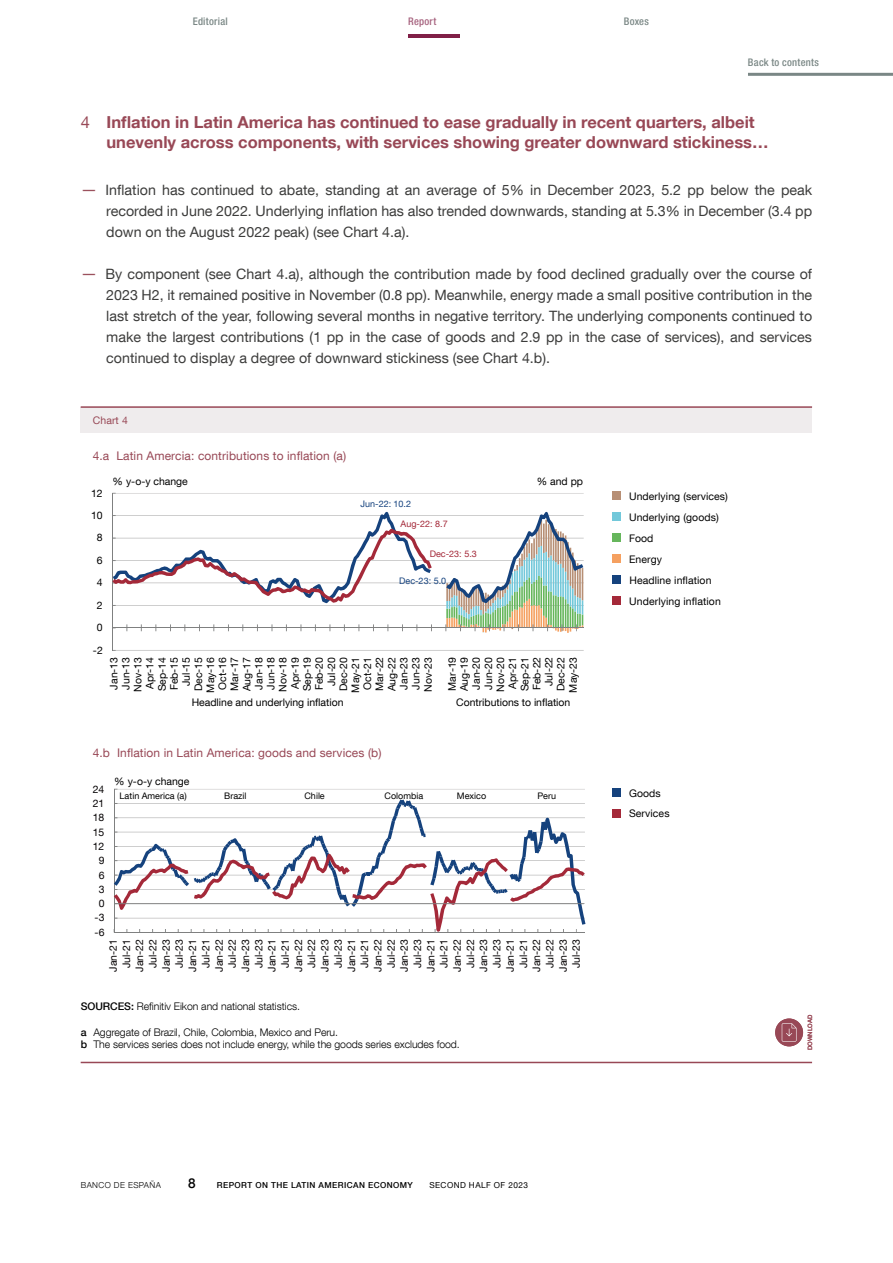
<style>
.page{position:relative;width:893px;height:1263px;background:#fff}
.page>*{position:absolute;margin:0;border:0;box-sizing:border-box;transform-origin:0 0}
.Título_fichas{font:700 16.5px/19.8px "Bd E Neue Helvetica";color:#984856}
.Texto_ficha_Bullets{font:14.25px/21px "Bd E Neue Helvetica";color:#3c3c3b;text-align:justify}
.t1{font:500 13.5px "Bd E Neue Helvetica";color:#000}
.t2{font:12px "Bd E Neue Helvetica";letter-spacing:.01em;color:#984856}
.t3{font:10.5px/12.1px "Bd E Neue Helvetica";letter-spacing:.01em;color:#000;text-align:right}
.t4{font:10.5px/13.2px "Bd E Neue Helvetica";color:#070405;text-align:center}
.t5{font:300 10.5px/12.6px "Bd E Neue Helvetica";letter-spacing:-.005em;color:#000}
.t6{font:500 condensed 10.5px "Bd E Neue Helvetica";letter-spacing:.025em;color:#7a8785}
.t7{font:500 condensed 10.5px "Bd E Neue Helvetica";letter-spacing:.025em;color:#a6627e}
.t8{font:10.5px "Bd E Neue Helvetica";letter-spacing:.01em;color:#984856}
.t9{font:9px "Bd E Neue Helvetica";color:#000}
.t10{font:9px "Bd E Neue Helvetica";letter-spacing:.005em;color:#15427e}
.t11{font:9px "Bd E Neue Helvetica";letter-spacing:.005em;color:#a42939}
.t12{font:500 8.25px "Bd E Neue Helvetica";letter-spacing:.05em;color:#000}
.t13{font:8.25px "Bd E Neue Helvetica";letter-spacing:.05em;color:#000}
.t14{font:300 8.25px "Bd E Neue Helvetica";letter-spacing:.05em;color:#000}
.t15{font:500 6px "Bd E Neue Helvetica";color:#984856}
.s1{font-weight:400}
.s2{font-size:16.5px;color:#9b515d}
.s3{font-weight:500}
</style>
<div class="page">
<hr style="left:408px;top:34px;width:52px;height:4px;background:#801f47">
<hr style="left:748px;top:73px;width:145px;height:3px;background:#7a8785">
<hr style="left:81px;top:1062px;width:731px;height:1px;background:#984856">
<div style="left:612px;top:809px;width:9px;height:9px;background:#a42939"></div>
<div style="left:612px;top:788px;width:9px;height:9px;background:#15427d"></div>
<div style="left:612px;top:597px;width:9px;height:8px;background:#a42939"></div>
<div style="left:612px;top:576px;width:9px;height:8px;background:#15427d"></div>
<div style="left:612px;top:555px;width:9px;height:8px;background:#f5a060"></div>
<div style="left:612px;top:534px;width:9px;height:8px;background:#66b65c"></div>
<div style="left:612px;top:513px;width:9px;height:8px;background:#72c8da"></div>
<div style="left:612px;top:492px;width:9px;height:8px;background:#b78f75"></div>
<hr style="left:112px;top:650px;width:472px;height:1px;background:#a6a5a5">
<hr style="left:112px;top:605px;width:472px;height:1px;background:#a6a5a5">
<hr style="left:112px;top:583px;width:472px;height:1px;background:#a6a5a5">
<hr style="left:112px;top:560px;width:472px;height:1px;background:#a6a5a5">
<hr style="left:112px;top:538px;width:472px;height:1px;background:#a6a5a5">
<hr style="left:112px;top:515px;width:472px;height:1px;background:#a6a5a5">
<hr style="left:112px;top:493px;width:472px;height:1px;background:#a6a5a5">
<hr style="left:112px;top:493px;width:1px;height:157px;background:#7f8080">
<hr style="left:112px;top:627px;width:472px;height:1px;background:#7f8080">
<svg style="left:112px;top:512px;width:471px;height:121px"></svg>
<hr style="left:114px;top:789px;width:471px;height:1px;background:#a6a5a5">
<hr style="left:114px;top:789px;width:1px;height:143px;background:#7f8080">
<svg style="left:114px;top:799px;width:471px;height:134px"></svg>
<div style="left:81px;top:407px;width:731px;height:26px;background:#efeced"></div>
<hr style="left:81px;top:406px;width:731px;height:2px;background:#984856">
<svg style="left:775px;top:1018px;width:28px;height:28px"></svg>
<svg style="left:782px;top:1023px;width:14px;height:18px"></svg>
<p class="t6" style="left:193px;top:15px;width:37px">Editorial</p>
<p class="t7" style="left:408px;top:15px;width:30px">Report</p>
<p class="t6" style="left:624px;top:15px;width:27px">Boxes</p>
<p class="t6" style="left:748px;top:56px;width:72px">Back to contents</p>
<p class="Título_fichas" style="left:106px;top:112px;width:664px;text-indent:-26px"><span class="s1">4</span> Inflation in Latin America has continued to ease gradually in recent quarters, albeit unevenly across components, with services showing greater downward stickiness…</p>
<p class="Texto_ficha_Bullets" style="left:106px;top:179px;width:707px;text-indent:-26px"><span class="s2">—</span> Inflation has continued to abate, standing at an average of 5% in December 2023, 5.2 pp below the peak recorded in June 2022. Underlying inflation has also trended downwards, standing at 5.3% in December (3.4 pp down on the August 2022 peak) (see Chart 4.a).</p>
<p class="Texto_ficha_Bullets" style="left:106px;top:263px;width:707px;text-indent:-26px"><span class="s2">—</span> By component (see Chart 4.a), although the contribution made by food declined gradually over the course of 2023 H2, it remained positive in November (0.8 pp). Meanwhile, energy made a small positive contribution in the last stretch of the year, following several months in negative territory. The underlying components continued to make the largest contributions (1 pp in the case of goods and 2.9 pp in the case of services), and services continued to display a degree of downward stickiness (see Chart 4.b).</p>
<p class="t8" style="left:93px;top:414px;width:37px">Chart 4</p>
<p class="t2" style="left:93px;top:449px;width:255px">4.a Latin Amercia: contributions to inflation (a)</p>
<p class="t3" style="left:91px;top:486px;width:13px">12</p>
<p class="t3" style="left:91px;top:509px;width:13px">10</p>
<p class="t3" style="left:97px;top:531px;width:7px">8</p>
<p class="t3" style="left:97px;top:554px;width:7px">6</p>
<p class="t3" style="left:97px;top:576px;width:7px">4</p>
<p class="t3" style="left:97px;top:599px;width:7px">2</p>
<p class="t3" style="left:97px;top:621px;width:7px">0</p>
<p class="t3" style="left:93px;top:644px;width:11px">-2</p>
<p class="t3" style="left:113px;top:475px;width:77px">% y-o-y change</p>
<p class="t3" style="left:537px;top:475px;width:48px">% and pp</p>
<p class="t10" style="left:360px;top:498px;width:52px">Jun-22: 10.2</p>
<p class="t11" style="left:401px;top:519px;width:49px">Aug-22: 8.7</p>
<p class="t11" style="left:430px;top:548px;width:49px">Dec-23: 5.3</p>
<p class="t10" style="left:399px;top:576px;width:49px">Dec-23: 5.0</p>
<p class="t3" style="left:107px;top:693px;width:37px;rotate:-90deg">Jan-13<br>Jun-13<br>Nov-13<br>Apr-14<br>Sep-14<br>Feb-15<br>Jul-15<br>Dec-15<br>May-16<br>Oct-16<br>Mar-17<br>Aug-17<br>Jan-18<br>Jun-18<br>Nov-18<br>Apr-19<br>Sep-19<br>Feb-20<br>Jul-20<br>Dec-20<br>May-21<br>Oct-21<br>Mar-22<br>Aug-22<br>Jan-23<br>Jun-23<br>Nov-23</p>
<p class="t3" style="left:446px;top:693px;width:37px;rotate:-90deg">Mar-19<br>Aug-19<br>Jan-20<br>Jun-20<br>Nov-20<br>Apr-21<br>Sep-21<br>Feb-22<br>Jul-22<br>Dec-22<br>May-23</p>
<p class="t3" style="left:192px;top:696px;width:153px">Headline and underlying inflation</p>
<p class="t3" style="left:456px;top:696px;width:116px">Contributions to inflation</p>
<p class="t2" style="left:93px;top:745px;width:290px">4.b Inflation in Latin America: goods and services (b)</p>
<p class="t4" style="left:93px;top:782px;width:13px">24</p>
<p class="t4" style="left:93px;top:796px;width:13px">21</p>
<p class="t4" style="left:93px;top:810px;width:13px">18</p>
<p class="t4" style="left:93px;top:825px;width:13px">15</p>
<p class="t4" style="left:93px;top:839px;width:13px">12</p>
<p class="t4" style="left:99px;top:854px;width:7px">9</p>
<p class="t4" style="left:99px;top:868px;width:7px">6</p>
<p class="t4" style="left:99px;top:882px;width:7px">3</p>
<p class="t4" style="left:99px;top:897px;width:7px">0</p>
<p class="t4" style="left:95px;top:911px;width:11px">-3</p>
<p class="t4" style="left:95px;top:925px;width:11px">-6</p>
<p class="t3" style="left:114px;top:775px;width:77px">% y-o-y change</p>
<p class="t9" style="left:120px;top:790px;width:69px">Latin America (a)</p>
<p class="t9" style="left:224px;top:790px;width:24px">Brazil</p>
<p class="t9" style="left:304px;top:791px;width:22px">Chile</p>
<p class="t9" style="left:385px;top:790px;width:40px">Colombia</p>
<p class="t9" style="left:457px;top:790px;width:31px">Mexico</p>
<p class="t9" style="left:537px;top:790px;width:20px">Peru</p>
<p class="t4" style="left:106px;top:972px;width:34px;rotate:-90deg">Jan-21<br>Jul-21<br>Jan-22<br>Jul-22<br>Jan-23<br>Jul-23<br>Jan-21<br>Jul-21<br>Jan-22<br>Jul-22<br>Jan-23<br>Jul-23<br>Jan-21<br>Jul-21<br>Jan-22<br>Jul-22<br>Jan-23<br>Jul-23<br>Jan-21<br>Jul-21<br>Jan-22<br>Jul-22<br>Jan-23<br>Jul-23<br>Jan-21<br>Jul-21<br>Jan-22<br>Jul-22<br>Jan-23<br>Jul-23<br>Jan-21<br>Jul-21<br>Jan-22<br>Jul-22<br>Jan-23<br>Jul-23</p>
<p class="t5" style="left:81px;top:999px;width:221px"><span class="s3">SOURCES:</span> Refinitiv Eikon and national statistics.</p>
<p class="t5" style="left:81px;top:1025px;width:381px"><span class="s3">a</span> Aggregate of Brazil, Chile, Colombia, Mexico and Peru.<br><span class="s3">b</span> The services series does not include energy, while the goods series excludes food.</p>
<p class="t3" style="left:629px;top:490px;width:100px">Underlying (services)</p>
<p class="t3" style="left:629px;top:511px;width:91px">Underlying (goods)</p>
<p class="t3" style="left:629px;top:532px;width:26px">Food</p>
<p class="t3" style="left:629px;top:553px;width:35px">Energy</p>
<p class="t3" style="left:629px;top:573px;width:84px">Headline inflation</p>
<p class="t3" style="left:629px;top:595px;width:93px">Underlying inflation</p>
<p class="t3" style="left:629px;top:786px;width:33px">Goods</p>
<p class="t3" style="left:629px;top:807px;width:42px">Services</p>
<p class="t14" style="left:81px;top:1180px;width:82px">BANCO DE ESPAÑA</p>
<p class="t1" style="left:188px;top:1175px;width:9px">8</p>
<p class="t12" style="left:217px;top:1180px;width:198px">REPORT ON THE LATIN AMERICAN ECONOMY</p>
<p class="t13" style="left:429px;top:1180px;width:100px">SECOND HALF OF 2023</p>
<p class="t15" style="left:806px;top:1050px;width:37px;rotate:-90deg">DOWNLOAD</p>
</div>
